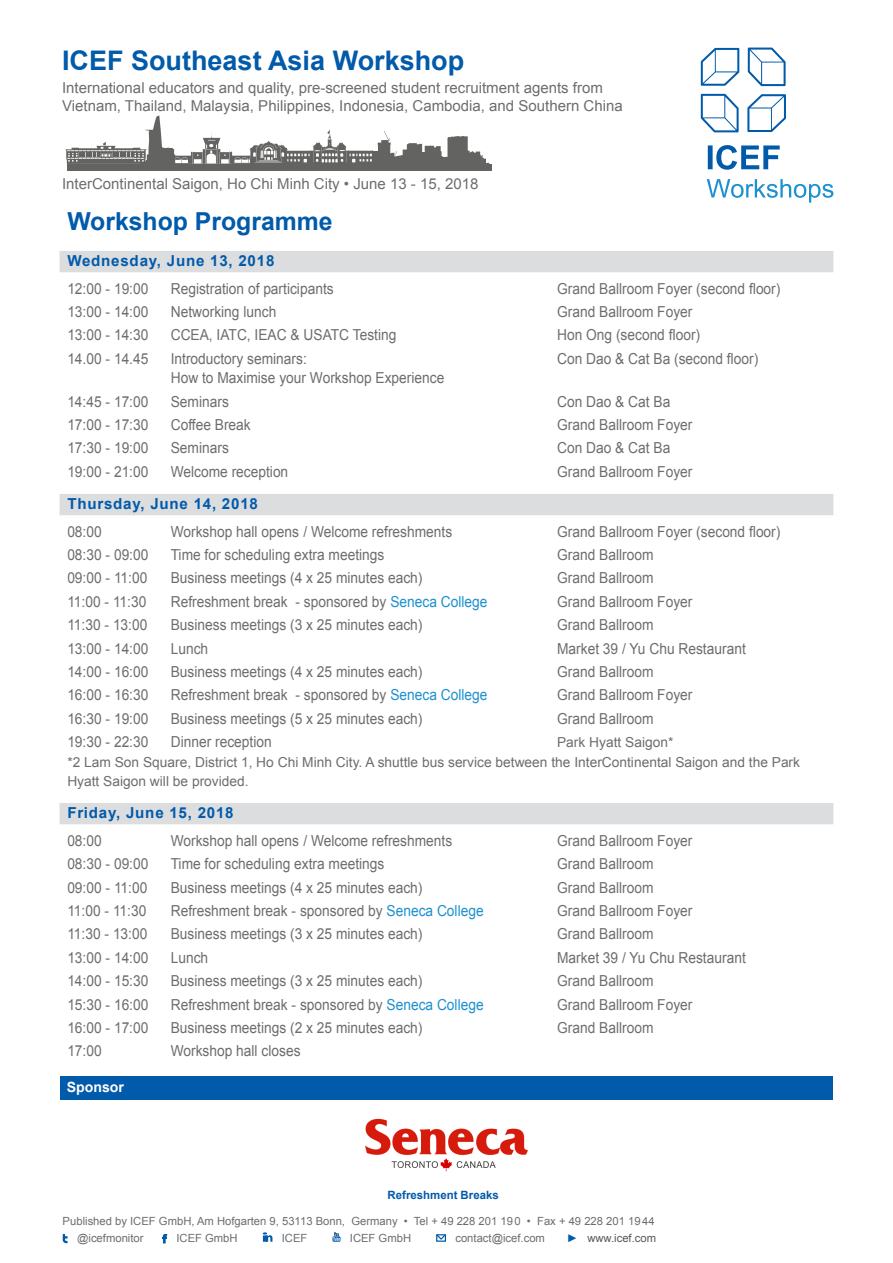
<style>
.page{position:relative;width:893px;height:1263px;background:#fff}
.page>*{position:absolute;margin:0;border:0;box-sizing:border-box;transform-origin:0 0}
._1__header{font:700 27px "Arial";color:#015aaa}
.Form_Titel{font:700 24.75px "Arial";color:#015aaa}
.tab_6_6_TEXT{font:15.15px "Arial";color:#6c6d70;scale:.91 1}
.Balken_Hell_Subline{font:700 15.15px "Arial";letter-spacing:.05em;color:#015aaa}
._2__header{font:15px/18px "Arial";color:#6c6d70}
.Absatzformat_1{font:700 14.1px "Arial";color:#fff}
.tab_6_6_TEXT-2{font:13.8px/19.2px "Arial";color:#6c6d70}
.Absatzformat_1-2{font:700 11.4px "Arial";color:#015aaa}
.Adresse{font:11.25px "Arial";color:#6c6d70}
.Adresse-2{font:11.25px "Arial";color:#57585a}
.s1{color:#1d90d0}
.s2{color:#015aaa}
</style>
<div class="page">
<div style="left:67px;top:164px;width:424px;height:6px;background:#636361"></div>
<svg style="left:65px;top:115px;width:425px;height:49px"></svg>
<div style="left:60px;top:251px;width:773px;height:21px;background:#dcdddf"></div>
<div style="left:60px;top:494px;width:773px;height:21px;background:#dcdddf"></div>
<div style="left:60px;top:803px;width:773px;height:21px;background:#dcdddf"></div>
<div style="left:60px;top:1076px;width:773px;height:23px;background:#015aaa"></div>
<img style="left:366px;top:1118px;width:161px;height:54px">
<svg style="left:701px;top:48px;width:38px;height:38px"></svg>
<svg style="left:748px;top:48px;width:38px;height:38px"></svg>
<svg style="left:701px;top:94px;width:38px;height:38px"></svg>
<svg style="left:747px;top:94px;width:39px;height:38px"></svg>
<svg style="left:708px;top:145px;width:72px;height:25px"></svg>
<svg style="left:707px;top:179px;width:126px;height:24px"></svg>
<svg style="left:63px;top:1234px;width:5px;height:9px"></svg>
<svg style="left:162px;top:1233px;width:5px;height:10px"></svg>
<svg style="left:263px;top:1232px;width:9px;height:10px"></svg>
<svg style="left:332px;top:1232px;width:8px;height:10px"></svg>
<svg style="left:436px;top:1234px;width:10px;height:7px"></svg>
<p class="_1__header" style="left:62px;top:43px;width:404px">ICEF Southeast Asia Workshop</p>
<p class="_2__header" style="left:62px;top:79px;width:562px">International educators and quality, pre-screened student recruitment agents from<br>Vietnam, Thailand, Malaysia, Philippines, Indonesia, Cambodia, and Southern China</p>
<p class="_2__header" style="left:62px;top:175px;width:418px">InterContinental Saigon, Ho Chi Minh City • June 13 - 15, 2018</p>
<p class="Form_Titel" style="left:67px;top:204px;width:267px">Workshop Programme</p>
<p class="Balken_Hell_Subline" style="left:67px;top:251px;width:209px">Wednesday, June 13, 2018</p>
<p class="tab_6_6_TEXT" style="left:67px;top:278px;width:91px">12:00 - 19:00</p>
<p class="tab_6_6_TEXT" style="left:171px;top:278px;width:181px">Registration of participants</p>
<p class="tab_6_6_TEXT" style="left:557px;top:278px;width:247px">Grand Ballroom Foyer (second floor)</p>
<p class="tab_6_6_TEXT" style="left:67px;top:302px;width:91px">13:00 - 14:00</p>
<p class="tab_6_6_TEXT" style="left:171px;top:302px;width:118px">Networking lunch</p>
<p class="tab_6_6_TEXT" style="left:557px;top:302px;width:150px">Grand Ballroom Foyer</p>
<p class="tab_6_6_TEXT" style="left:67px;top:325px;width:91px">13:00 - 14:30</p>
<p class="tab_6_6_TEXT" style="left:171px;top:325px;width:249px">CCEA, IATC, IEAC &amp; USATC Testing</p>
<p class="tab_6_6_TEXT" style="left:557px;top:325px;width:159px">Hon Ong (second floor)</p>
<p class="tab_6_6_TEXT" style="left:67px;top:349px;width:91px">14.00 - 14.45</p>
<p class="tab_6_6_TEXT" style="left:171px;top:349px;width:151px">Introductory seminars:</p>
<p class="tab_6_6_TEXT" style="left:557px;top:349px;width:223px">Con Dao &amp; Cat Ba (second floor)</p>
<p class="tab_6_6_TEXT" style="left:171px;top:368px;width:302px">How to Maximise your Workshop Experience</p>
<p class="tab_6_6_TEXT" style="left:67px;top:391px;width:91px">14:45 - 17:00</p>
<p class="tab_6_6_TEXT" style="left:171px;top:391px;width:65px">Seminars</p>
<p class="tab_6_6_TEXT" style="left:557px;top:391px;width:126px">Con Dao &amp; Cat Ba</p>
<p class="tab_6_6_TEXT" style="left:67px;top:415px;width:91px">17:00 - 17:30</p>
<p class="tab_6_6_TEXT" style="left:171px;top:415px;width:90px">Coffee Break</p>
<p class="tab_6_6_TEXT" style="left:557px;top:415px;width:150px">Grand Ballroom Foyer</p>
<p class="tab_6_6_TEXT" style="left:67px;top:438px;width:91px">17:30 - 19:00</p>
<p class="tab_6_6_TEXT" style="left:171px;top:438px;width:65px">Seminars</p>
<p class="tab_6_6_TEXT" style="left:557px;top:438px;width:126px">Con Dao &amp; Cat Ba</p>
<p class="tab_6_6_TEXT" style="left:67px;top:461px;width:91px">19:00 - 21:00</p>
<p class="tab_6_6_TEXT" style="left:171px;top:461px;width:131px">Welcome reception</p>
<p class="tab_6_6_TEXT" style="left:557px;top:461px;width:150px">Grand Ballroom Foyer</p>
<p class="Balken_Hell_Subline" style="left:67px;top:494px;width:192px">Thursday, June 14, 2018</p>
<p class="tab_6_6_TEXT" style="left:67px;top:521px;width:39px">08:00</p>
<p class="tab_6_6_TEXT" style="left:171px;top:521px;width:311px">Workshop hall opens / Welcome refreshments</p>
<p class="tab_6_6_TEXT" style="left:557px;top:521px;width:247px">Grand Ballroom Foyer (second floor)</p>
<p class="tab_6_6_TEXT" style="left:67px;top:545px;width:91px">08:30 - 09:00</p>
<p class="tab_6_6_TEXT" style="left:171px;top:545px;width:236px">Time for scheduling extra meetings</p>
<p class="tab_6_6_TEXT" style="left:557px;top:545px;width:107px">Grand Ballroom</p>
<p class="tab_6_6_TEXT" style="left:67px;top:568px;width:90px">09:00 - 11:00</p>
<p class="tab_6_6_TEXT" style="left:171px;top:568px;width:278px">Business meetings (4 x 25 minutes each)</p>
<p class="tab_6_6_TEXT" style="left:557px;top:568px;width:107px">Grand Ballroom</p>
<p class="tab_6_6_TEXT" style="left:67px;top:592px;width:88px">11:00 - 11:30</p>
<p class="tab_6_6_TEXT" style="left:171px;top:592px;width:350px">Refreshment break - sponsored by <span class="s1">Seneca College</span></p>
<p class="tab_6_6_TEXT" style="left:557px;top:592px;width:150px">Grand Ballroom Foyer</p>
<p class="tab_6_6_TEXT" style="left:67px;top:615px;width:90px">11:30 - 13:00</p>
<p class="tab_6_6_TEXT" style="left:171px;top:615px;width:278px">Business meetings (3 x 25 minutes each)</p>
<p class="tab_6_6_TEXT" style="left:557px;top:615px;width:107px">Grand Ballroom</p>
<p class="tab_6_6_TEXT" style="left:67px;top:638px;width:91px">13:00 - 14:00</p>
<p class="tab_6_6_TEXT" style="left:171px;top:638px;width:43px">Lunch</p>
<p class="tab_6_6_TEXT" style="left:557px;top:638px;width:209px">Market 39 / Yu Chu Restaurant</p>
<p class="tab_6_6_TEXT" style="left:67px;top:662px;width:91px">14:00 - 16:00</p>
<p class="tab_6_6_TEXT" style="left:171px;top:662px;width:278px">Business meetings (4 x 25 minutes each)</p>
<p class="tab_6_6_TEXT" style="left:557px;top:662px;width:107px">Grand Ballroom</p>
<p class="tab_6_6_TEXT" style="left:67px;top:685px;width:91px">16:00 - 16:30</p>
<p class="tab_6_6_TEXT" style="left:171px;top:685px;width:350px">Refreshment break - sponsored by <span class="s1">Seneca College</span></p>
<p class="tab_6_6_TEXT" style="left:557px;top:685px;width:150px">Grand Ballroom Foyer</p>
<p class="tab_6_6_TEXT" style="left:67px;top:709px;width:91px">16:30 - 19:00</p>
<p class="tab_6_6_TEXT" style="left:171px;top:709px;width:278px">Business meetings (5 x 25 minutes each)</p>
<p class="tab_6_6_TEXT" style="left:557px;top:709px;width:107px">Grand Ballroom</p>
<p class="tab_6_6_TEXT" style="left:67px;top:732px;width:91px">19:30 - 22:30</p>
<p class="tab_6_6_TEXT" style="left:171px;top:732px;width:112px">Dinner reception</p>
<p class="tab_6_6_TEXT-2" style="left:67px;top:733px;width:734px;text-indent:490px">Park Hyatt Saigon*<br>*2 Lam Son Square, District 1, Ho Chi Minh City. A shuttle bus service between the InterContinental Saigon and the Park<br>Hyatt Saigon will be provided.</p>
<p class="Balken_Hell_Subline" style="left:67px;top:803px;width:168px">Friday, June 15, 2018</p>
<p class="tab_6_6_TEXT" style="left:67px;top:830px;width:39px">08:00</p>
<p class="tab_6_6_TEXT" style="left:171px;top:830px;width:311px">Workshop hall opens / Welcome refreshments</p>
<p class="tab_6_6_TEXT" style="left:557px;top:830px;width:150px">Grand Ballroom Foyer</p>
<p class="tab_6_6_TEXT" style="left:67px;top:854px;width:91px">08:30 - 09:00</p>
<p class="tab_6_6_TEXT" style="left:171px;top:854px;width:236px">Time for scheduling extra meetings</p>
<p class="tab_6_6_TEXT" style="left:557px;top:854px;width:107px">Grand Ballroom</p>
<p class="tab_6_6_TEXT" style="left:67px;top:877px;width:90px">09:00 - 11:00</p>
<p class="tab_6_6_TEXT" style="left:171px;top:877px;width:278px">Business meetings (4 x 25 minutes each)</p>
<p class="tab_6_6_TEXT" style="left:557px;top:877px;width:107px">Grand Ballroom</p>
<p class="tab_6_6_TEXT" style="left:67px;top:901px;width:88px">11:00 - 11:30</p>
<p class="tab_6_6_TEXT" style="left:171px;top:901px;width:345px">Refreshment break - sponsored by <span class="s1">Seneca College</span></p>
<p class="tab_6_6_TEXT" style="left:557px;top:901px;width:150px">Grand Ballroom Foyer</p>
<p class="tab_6_6_TEXT" style="left:67px;top:924px;width:90px">11:30 - 13:00</p>
<p class="tab_6_6_TEXT" style="left:171px;top:924px;width:278px">Business meetings (3 x 25 minutes each)</p>
<p class="tab_6_6_TEXT" style="left:557px;top:924px;width:107px">Grand Ballroom</p>
<p class="tab_6_6_TEXT" style="left:67px;top:947px;width:91px">13:00 - 14:00</p>
<p class="tab_6_6_TEXT" style="left:171px;top:947px;width:43px">Lunch</p>
<p class="tab_6_6_TEXT" style="left:557px;top:947px;width:209px">Market 39 / Yu Chu Restaurant</p>
<p class="tab_6_6_TEXT" style="left:67px;top:971px;width:91px">14:00 - 15:30</p>
<p class="tab_6_6_TEXT" style="left:171px;top:971px;width:278px">Business meetings (3 x 25 minutes each)</p>
<p class="tab_6_6_TEXT" style="left:557px;top:971px;width:107px">Grand Ballroom</p>
<p class="tab_6_6_TEXT" style="left:67px;top:994px;width:91px">15:30 - 16:00</p>
<p class="tab_6_6_TEXT" style="left:171px;top:994px;width:345px">Refreshment break - sponsored by <span class="s1">Seneca College</span></p>
<p class="tab_6_6_TEXT" style="left:557px;top:994px;width:150px">Grand Ballroom Foyer</p>
<p class="tab_6_6_TEXT" style="left:67px;top:1018px;width:91px">16:00 - 17:00</p>
<p class="tab_6_6_TEXT" style="left:171px;top:1018px;width:278px">Business meetings (2 x 25 minutes each)</p>
<p class="tab_6_6_TEXT" style="left:557px;top:1018px;width:107px">Grand Ballroom</p>
<p class="tab_6_6_TEXT" style="left:67px;top:1041px;width:39px">17:00</p>
<p class="tab_6_6_TEXT" style="left:171px;top:1041px;width:144px">Workshop hall closes</p>
<p class="Absatzformat_1" style="left:67px;top:1078px;width:59px">Sponsor</p>
<p class="Absatzformat_1-2" style="left:388px;top:1187px;width:113px">Refreshment Breaks</p>
<p class="Adresse" style="left:63px;top:1213px;width:593px">Published by ICEF GmbH, Am Hofgarten 9, 53113 Bonn, Germany • Tel + 49 228 201 190 • Fax + 49 228 201 1944</p>
<p class="Adresse" style="left:77px;top:1230px;width:68px">@icefmonitor</p>
<p class="Adresse" style="left:176px;top:1230px;width:63px">ICEF GmbH</p>
<p class="Adresse" style="left:282px;top:1230px;width:27px">ICEF</p>
<p class="Adresse" style="left:350px;top:1230px;width:63px">ICEF GmbH</p>
<p class="Adresse" style="left:455px;top:1230px;width:91px">contact@icef.com</p>
<p class="Adresse-2" style="left:567px;top:1230px;width:91px"><span class="s2">►</span> www.icef.com</p>
</div>
